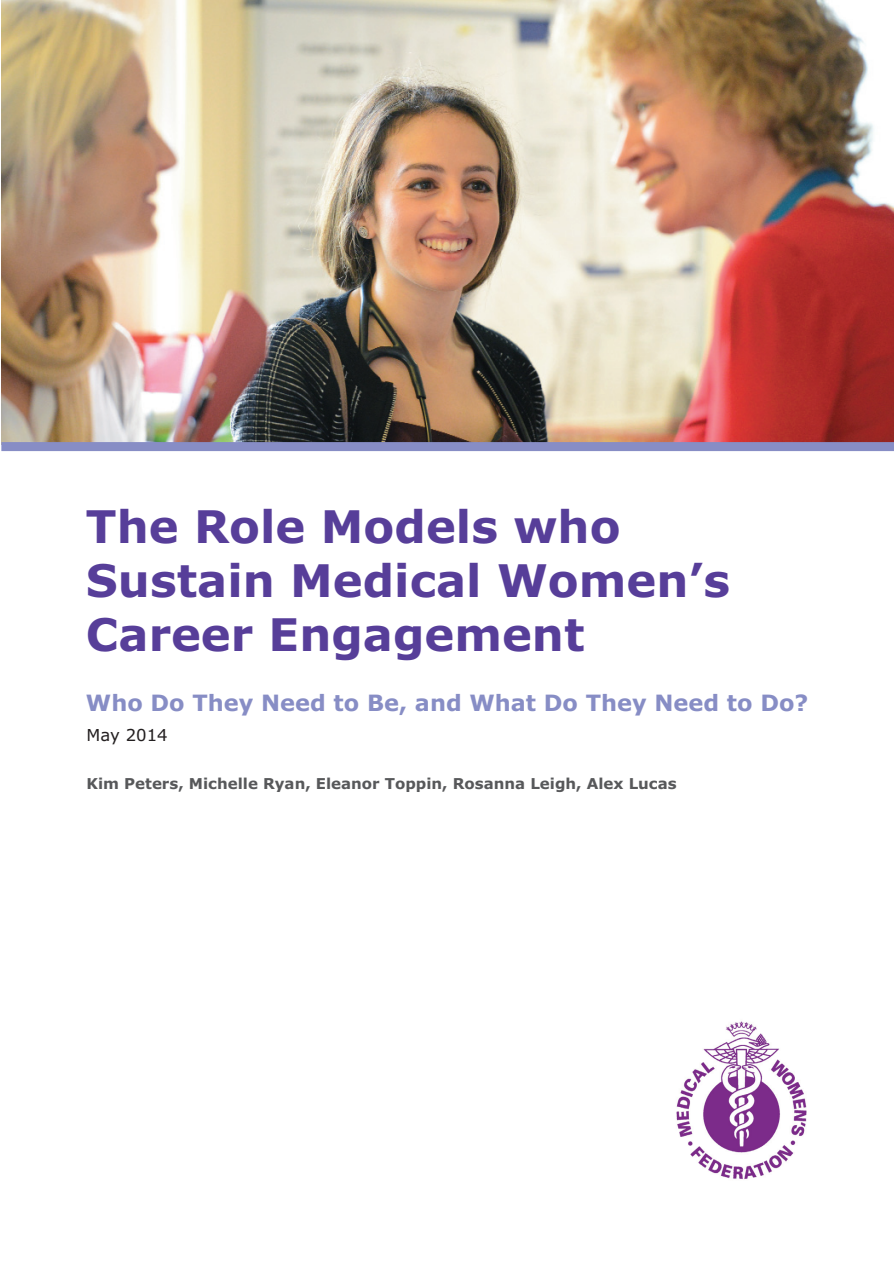
<style>
.page{position:relative;width:894px;height:1263px;background:#fff}
.page>*{position:absolute;margin:0;border:0;box-sizing:border-box;transform-origin:0 0}
.t1{font:700 45px/54px "Verdana";color:#573e99}
.t2{font:700 22.5px "Verdana";color:#878dc5}
.t3{font:16.5px "Verdana";color:#231f20}
.t4{font:700 15px "Verdana";color:#57585a}
</style>
<div class="page">
<img style="left:2px;top:0;width:891px;height:442px">
<img style="left:676px;top:1021px;width:130px;height:158px">
<div style="left:1px;top:442px;width:892px;height:9px;background:#878dc5"></div>
<h1 class="t1" style="left:86px;top:504px;width:645px">The Role Models who<br>Sustain Medical Women’s<br>Career Engagement</h1>
<h2 class="t2" style="left:86px;top:694px;width:723px">Who Do They Need to Be, and What Do They Need to Do?</h2>
<p class="t3" style="left:86px;top:728px;width:83px">May 2014</p>
<p class="t4" style="left:86px;top:778px;width:591px">Kim Peters, Michelle Ryan, Eleanor Toppin, Rosanna Leigh, Alex Lucas</p>
</div>
